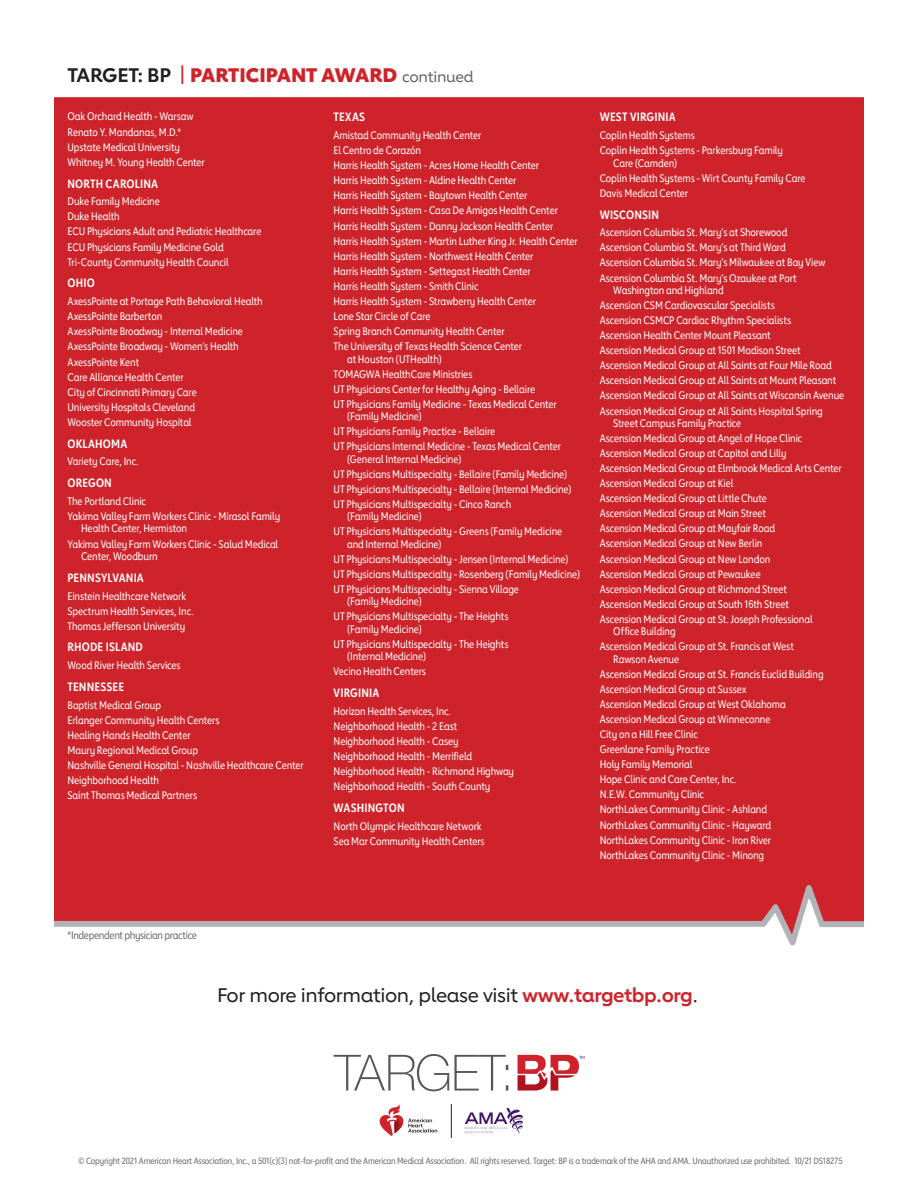
<style>
.page{position:relative;width:918px;height:1188px;background:#fff}
.page>*{position:absolute;margin:0;border:0;box-sizing:border-box;transform-origin:0 0}
.t1{font:500 19.5px "Lub Dub";letter-spacing:-.02em;color:#231f20}
.t2{font:800 19.5px "Lub Dub";color:#ce232a}
.t3{font:700 12px "Lub Dub Condensed";letter-spacing:.015em;color:#fff}
.t4{font:10.8px/15px "Lub Dub Condensed";letter-spacing:-.01em;color:#fff}
.t5{font:10.8px "Lub Dub Condensed";letter-spacing:-.03em;color:#6c6d70}
.t6{font:9px "Lub Dub Condensed";letter-spacing:-.02em;color:#6c6d70}
.s1{font-weight:700;color:#231f20}
.s2{font-weight:500}
.s3{font-weight:500;font-size:15px;color:#636366}
.s4{font-weight:700;color:#ce232a}
</style>
<div class="page">
<div style="left:54px;top:97px;width:810px;height:788px;background:#ce232a"></div>
<svg style="left:54px;top:885px;width:810px;height:60px;fill:#ce232a"></svg>
<svg style="left:334px;top:1054px;width:174px;height:37px"></svg>
<svg style="left:518px;top:1055px;width:66px;height:36px"></svg>
<svg style="left:464px;top:1108px;width:59px;height:25px"></svg>
<svg style="left:379px;top:1104px;width:60px;height:32px"></svg>
<hr style="left:451px;top:1104px;width:1px;height:34px;background:#231f20">
<h1 class="t2" style="left:68px;top:63px;width:408px"><span class="s1">TARGET: BP</span> <span class="s2">|</span> PARTICIPANT AWARD <span class="s3">continued</span></h1>
<p class="t4" style="left:68px;top:109px;width:139px">Oak Orchard Health - Warsaw<br>Renato Y. Mandanas, M.D.*<br>Upstate Medical University<br>Whitney M. Young Health Center</p>
<p class="t3" style="left:68px;top:176px;width:92px">NORTH CAROLINA</p>
<p class="t4" style="left:68px;top:194px;width:195px">Duke Family Medicine<br>Duke Health<br>ECU Physicians Adult and Pediatric Healthcare<br>ECU Physicians Family Medicine Gold<br>Tri-County Community Health Council</p>
<p class="t3" style="left:68px;top:276px;width:29px">OHIO</p>
<p class="t4" style="left:68px;top:294px;width:197px">AxessPointe at Portage Path Behavioral Health<br>AxessPointe Barberton<br>AxessPointe Broadway - Internal Medicine<br>AxessPointe Broadway - Women’s Health<br>AxessPointe Kent<br>Care Alliance Health Center<br>City of Cincinnati Primary Care<br>University Hospitals Cleveland<br>Wooster Community Hospital</p>
<p class="t3" style="left:68px;top:436px;width:61px">OKLAHOMA</p>
<p class="t4" style="left:68px;top:454px;width:73px">Variety Care, Inc.</p>
<p class="t3" style="left:68px;top:476px;width:46px">OREGON</p>
<p class="t4" style="left:68px;top:494px;width:214px">The Portland Clinic<br>Yakima Valley Farm Workers Clinic - Mirasol Family</p>
<p class="t4" style="left:68px;top:521px;width:212px;text-indent:14px">Health Center, Hermiston<br>Yakima Valley Farm Workers Clinic - Salud Medical</p>
<p class="t4" style="left:81px;top:549px;width:78px">Center, Woodburn</p>
<p class="t3" style="left:68px;top:570px;width:78px">PENNSYLVANIA</p>
<p class="t4" style="left:68px;top:588px;width:128px">Einstein Healthcare Network<br>Spectrum Health Services, Inc.<br>Thomas Jefferson University</p>
<p class="t3" style="left:68px;top:640px;width:77px">RHODE ISLAND</p>
<p class="t4" style="left:68px;top:658px;width:115px">Wood River Health Services</p>
<p class="t3" style="left:68px;top:680px;width:58px">TENNESSEE</p>
<p class="t4" style="left:68px;top:697px;width:238px">Baptist Medical Group<br>Erlanger Community Health Centers<br>Healing Hands Health Center<br>Maury Regional Medical Group<br>Nashville General Hospital - Nashville Healthcare Center<br>Neighborhood Health<br>Saint Thomas Medical Partners</p>
<p class="t3" style="left:334px;top:110px;width:33px">TEXAS</p>
<p class="t4" style="left:334px;top:128px;width:246px">Amistad Community Health Center<br>El Centro de Corazón<br>Harris Health System - Acres Home Health Center<br>Harris Health System - Aldine Health Center<br>Harris Health System - Baytown Health Center<br>Harris Health System - Casa De Amigos Health Center Harris Health System - Danny Jackson Health Center Harris Health System - Martin Luther King Jr. Health Center Harris Health System - Northwest Health Center<br>Harris Health System - Settegast Health Center<br>Harris Health System - Smith Clinic<br>Harris Health System - Strawberry Health Center<br>Lone Star Circle of Care<br>Spring Branch Community Health Center<br>The University of Texas Health Science Center</p>
<p class="t4" style="left:334px;top:351px;width:225px;text-indent:14px">at Houston (UTHealth)<br>TOMAGWA HealthCare Ministries<br>UT Physicians Center for Healthy Aging - Bellaire<br>UT Physicians Family Medicine - Texas Medical Center</p>
<p class="t4" style="left:334px;top:409px;width:229px;text-indent:14px">(Family Medicine)<br>UT Physicians Family Practice - Bellaire<br>UT Physicians Internal Medicine - Texas Medical Center</p>
<p class="t4" style="left:334px;top:451px;width:239px;text-indent:14px">(General Internal Medicine)<br>UT Physicians Multispecialty - Bellaire (Family Medicine)<br>UT Physicians Multispecialty - Bellaire (Internal Medicine)<br>UT Physicians Multispecialty - Cinco Ranch</p>
<p class="t4" style="left:334px;top:509px;width:230px;text-indent:14px">(Family Medicine)<br>UT Physicians Multispecialty - Greens (Family Medicine</p>
<p class="t4" style="left:334px;top:536px;width:248px;text-indent:14px">and Internal Medicine)<br>UT Physicians Multispecialty - Jensen (Internal Medicine)<br>UT Physicians Multispecialty - Rosenberg (Family Medicine)<br>UT Physicians Multispecialty - Sienna Village</p>
<p class="t4" style="left:334px;top:594px;width:177px;text-indent:14px">(Family Medicine)<br>UT Physicians Multispecialty - The Heights</p>
<p class="t4" style="left:334px;top:621px;width:177px;text-indent:14px">(Family Medicine)<br>UT Physicians Multispecialty - The Heights</p>
<p class="t4" style="left:334px;top:649px;width:94px;text-align:right">(Internal Medicine)<br>Vecino Health Centers</p>
<p class="t3" style="left:334px;top:686px;width:47px">VIRGINIA</p>
<p class="t4" style="left:334px;top:703px;width:182px">Horizon Health Services, Inc.<br>Neighborhood Health - 2 East<br>Neighborhood Health - Casey<br>Neighborhood Health - Merrifield<br>Neighborhood Health - Richmond Highway<br>Neighborhood Health - South County</p>
<p class="t3" style="left:334px;top:801px;width:73px">WASHINGTON</p>
<p class="t4" style="left:334px;top:818px;width:153px">North Olympic Healthcare Network<br>Sea Mar Community Health Centers</p>
<p class="t3" style="left:600px;top:110px;width:78px">WEST VIRGINIA</p>
<p class="t4" style="left:600px;top:128px;width:185px">Coplin Health Systems<br>Coplin Health Systems - Parkersburg Family</p>
<p class="t4" style="left:600px;top:155px;width:207px;text-indent:14px">Care (Camden)<br>Coplin Health Systems - Wirt County Family Care<br>Davis Medical Center</p>
<p class="t3" style="left:600px;top:207px;width:61px">WISCONSIN</p>
<p class="t4" style="left:600px;top:225px;width:227px">Ascension Columbia St. Mary’s at Shorewood Ascension Columbia St. Mary’s at Third Ward Ascension Columbia St. Mary’s Milwaukee at Bay View Ascension Columbia St. Mary’s Ozaukee at Port</p>
<p class="t4" style="left:600px;top:282px;width:246px;text-indent:14px">Washington and Highland<br>Ascension CSM Cardiovascular Specialists<br>Ascension CSMCP Cardiac Rhythm Specialists<br>Ascension Health Center Mount Pleasant<br>Ascension Medical Group at 1501 Madison Street Ascension Medical Group at All Saints at Four Mile Road Ascension Medical Group at All Saints at Mount Pleasant Ascension Medical Group at All Saints at Wisconsin Avenue Ascension Medical Group at All Saints Hospital Spring</p>
<p class="t4" style="left:600px;top:415px;width:244px;text-indent:14px">Street Campus Family Practice<br>Ascension Medical Group at Angel of Hope Clinic Ascension Medical Group at Capitol and Lilly<br>Ascension Medical Group at Elmbrook Medical Arts Center Ascension Medical Group at Kiel<br>Ascension Medical Group at Little Chute<br>Ascension Medical Group at Main Street<br>Ascension Medical Group at Mayfair Road<br>Ascension Medical Group at New Berlin<br>Ascension Medical Group at New London<br>Ascension Medical Group at Pewaukee<br>Ascension Medical Group at Richmond Street<br>Ascension Medical Group at South 16th Street<br>Ascension Medical Group at St. Joseph Professional</p>
<p class="t4" style="left:600px;top:624px;width:196px;text-indent:14px">Office Building<br>Ascension Medical Group at St. Francis at West</p>
<p class="t4" style="left:600px;top:651px;width:225px;text-indent:14px">Rawson Avenue<br>Ascension Medical Group at St. Francis Euclid Building Ascension Medical Group at Sussex<br>Ascension Medical Group at West Oklahoma Ascension Medical Group at Winneconne<br>City on a Hill Free Clinic<br>Greenlane Family Practice<br>Holy Family Memorial<br>Hope Clinic and Care Center, Inc.<br>N.E.W. Community Clinic<br>NorthLakes Community Clinic - Ashland<br>NorthLakes Community Clinic - Hayward<br>NorthLakes Community Clinic - Iron River<br>NorthLakes Community Clinic - Minong</p>
<p class="t5" style="left:68px;top:928px;width:131px">*Independent physician practice</p>
<h1 class="t1" style="left:217px;top:984px;width:483px">For more information, please visit <span class="s4">www.targetbp.org</span>.</h1>
<p class="t6" style="left:79px;top:1156px;width:766px">© Copyright 2021 American Heart Association, Inc., a 501(c)(3) not-for-profit and the American Medical Association. All rights reserved. Target: BP is a trademark of the AHA and AMA. Unauthorized use prohibited. 10/21 DS18275</p>
</div>
